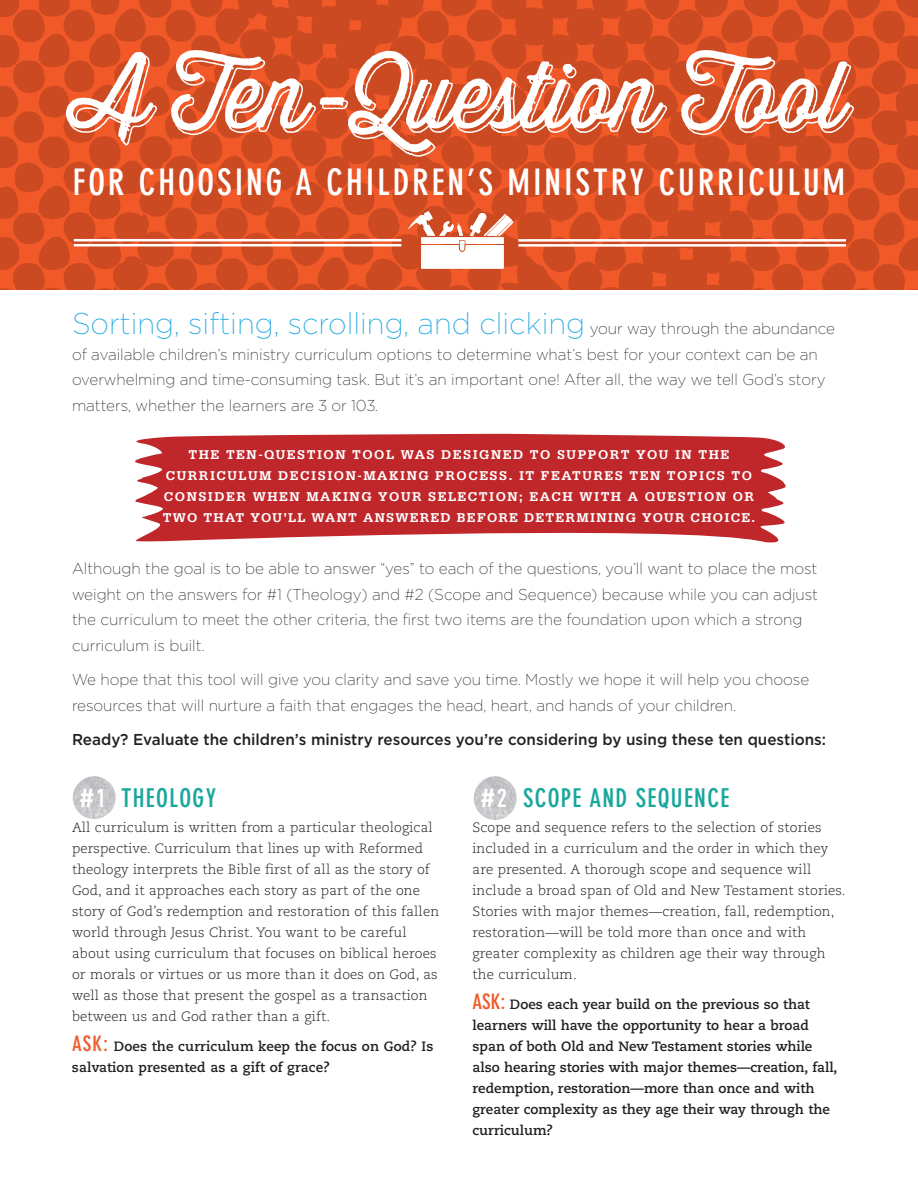
<style>
.page{position:relative;width:918px;height:1188px;background:#fff}
.page>*{position:absolute;margin:0;border:0;box-sizing:border-box;transform-origin:0 0}
.t1{font:91.5px "Thirsty Rough Lt";color:#fff}
.t2{font:700 condensed 36px "DIN Neuzeit Grotesk Std";letter-spacing:.08em;color:#fff}
.t3{font:200 30px "Gotham";color:#24aae1}
.t4{font:700 condensed 25.5px "DIN Neuzeit Grotesk Std";letter-spacing:.05em;color:#18a79d}
.t5{font:200 15.75px/25.5px "Gotham";color:#231f20}
.t6{font:500 15.75px "Gotham";color:#231f20}
.t7{font:300 13.5px/21px "Caecilia CE";letter-spacing:.01em;color:#231f20}
.t8{font:700 13.5px/21px "Caecilia CE";color:#231f20}
.t9{font:700 13.5px/21px "Serifa LT";letter-spacing:.11em;color:#fff;text-align:center}
.s1{font-size:15.75px;color:#231f20}
.s2{font-family:"DIN Pro";color:#fff}
.s3{font-family:"DIN Neuzeit Grotesk Std";font-stretch:condensed;font-size:21px;color:#f15929}
</style>
<div class="page">
<img style="left:473px;top:776px;width:44px;height:44px">
<img style="left:72px;top:776px;width:44px;height:43px">
<svg style="left:136px;top:507px;width:649px;height:36px;fill:#bf272b"></svg>
<div style="left:135px;top:434px;width:651px;height:73px;background:#bf272b"></div>
<img style="left:0;top:0;width:918px;height:290px">
<svg style="left:67px;top:54px;width:91px;height:92px;background:#de623b"></svg>
<svg style="left:173px;top:52px;width:495px;height:105px;background:#da603a"></svg>
<svg style="left:683px;top:52px;width:172px;height:84px;background:#db6541"></svg>
<svg style="left:408px;top:211px;width:105px;height:58px"></svg>
<hr style="left:74px;top:244px;width:327px;height:2px;background:#fff">
<hr style="left:74px;top:239px;width:327px;height:2px;background:#fff">
<hr style="left:518px;top:244px;width:328px;height:3px;background:#fff">
<hr style="left:518px;top:239px;width:328px;height:3px;background:#fff">
<h1 class="t1" style="left:73px;top:30px;width:774px">A Ten-Question Tool</h1>
<h2 class="t2" style="left:73px;top:161px;width:774px">FOR CHOOSING A CHILDREN’S MINISTRY CURRICULUM</h2>
<h3 class="t3" style="left:72px;top:305px;width:765px">Sorting, sifting, scrolling, and clicking <span class="s1">your way through the abundance</span></h3>
<p class="t5" style="left:72px;top:341px;width:755px">of available children’s ministry curriculum options to determine what’s best for your context can be an overwhelming and time-consuming task. But it’s an important one! After all, the way we tell God’s story matters, whether the learners are 3 or 103.</p>
<p class="t9" style="left:163px;top:444px;width:594px">THE TEN-QUESTION TOOL WAS DESIGNED TO SUPPORT YOU IN THE CURRICULUM DECISION-MAKING PROCESS. IT FEATURES TEN TOPICS TO CONSIDER WHEN MAKING YOUR SELECTION; EACH WITH A QUESTION OR TWO THAT YOU’LL WANT ANSWERED BEFORE DETERMINING YOUR CHOICE.</p>
<p class="t5" style="left:72px;top:556px;width:748px">Although the goal is to be able to answer “yes” to each of the questions, you’ll want to place the most weight on the answers for #1 (Theology) and #2 (Scope and Sequence) because while you can adjust the curriculum to meet the other criteria, the first two items are the foundation upon which a strong curriculum is built.</p>
<p class="t5" style="left:72px;top:667px;width:739px">We hope that this tool will give you clarity and save you time. Mostly we hope it will help you choose resources that will nurture a faith that engages the head, heart, and hands of your children.</p>
<p class="t6" style="left:72px;top:730px;width:756px">Ready? Evaluate the children’s ministry resources you’re considering by using these ten questions:</p>
<h3 class="t4" style="left:79px;top:783px;width:67px"><span class="s2">#1</span> THEOLOGY</h3>
<p class="t7" style="left:72px;top:817px;width:369px">All curriculum is written from a particular theological perspective. Curriculum that lines up with Reformed theology interprets the Bible first of all as the story of God, and it approaches each story as part of the one story of God’s redemption and restoration of this fallen world through Jesus Christ. You want to be careful about using curriculum that focuses on biblical heroes or morals or virtues or us more than it does on God, as well as those that present the gospel as a transaction between us and God rather than a gift.</p>
<p class="t8" style="left:72px;top:1036px;width:363px"><span class="s3">ASK:</span> Does the curriculum keep the focus on God? Is salvation presented as a gift of grace?</p>
<h3 class="t4" style="left:480px;top:783px;width:123px"><span class="s2">#2</span> SCOPE AND</h3>
<h3 class="t4" style="left:636px;top:783px;width:48px">SEQUENCE</h3>
<p class="t7" style="left:472px;top:817px;width:375px">Scope and sequence refers to the selection of stories included in a curriculum and the order in which they are presented. A thorough scope and sequence will include a broad span of Old and New Testament stories.<br>Stories with major themes—creation, fall, redemption, restoration—will be told more than once and with greater complexity as children age their way through the curriculum.</p>
<p class="t8" style="left:472px;top:994px;width:367px"><span class="s3">ASK:</span> Does each year build on the previous so that learners will have the opportunity to hear a broad span of both Old and New Testament stories while also hearing stories with major themes—creation, fall, redemption, restoration—more than once and with greater complexity as they age their way through the curriculum?</p>
</div>
